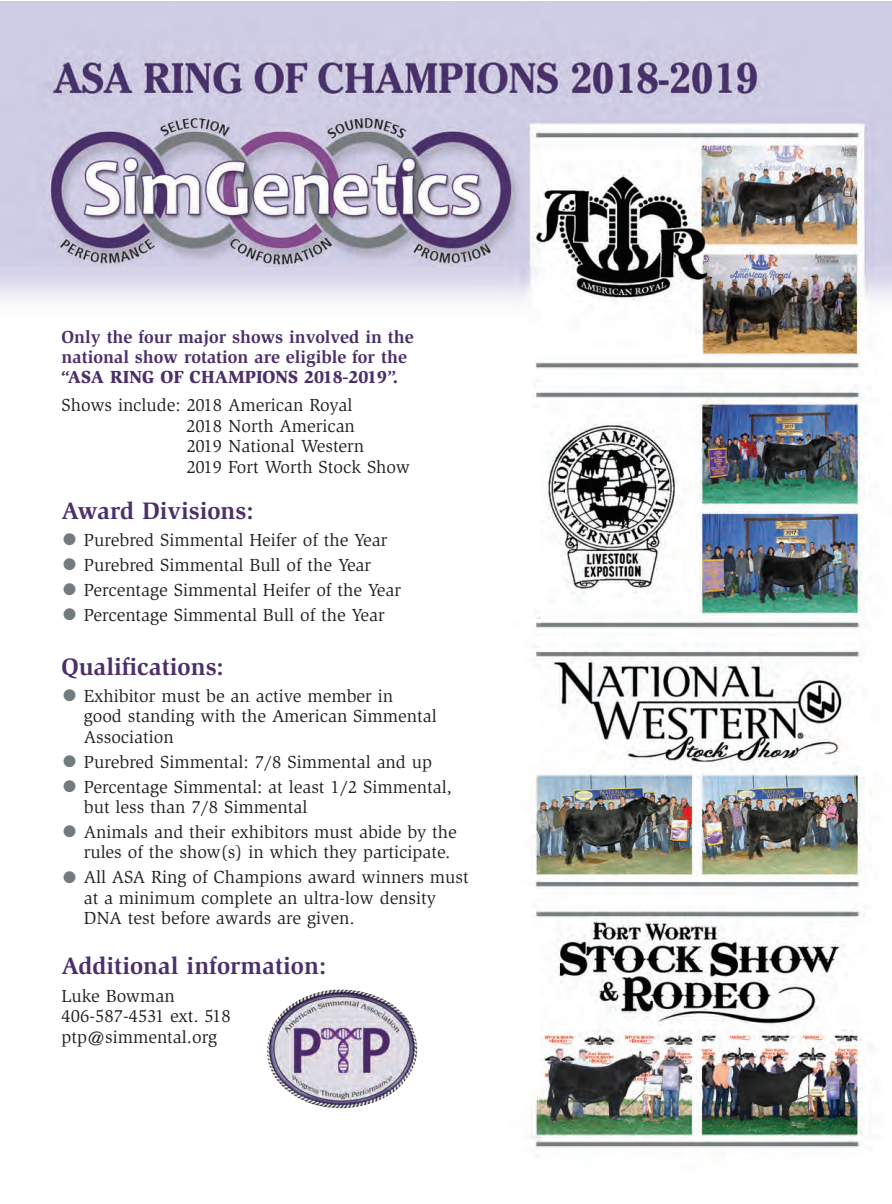
<style>
.page{position:relative;width:892px;height:1204px;background:#fff}
.page>*{position:absolute;margin:0;border:0;box-sizing:border-box;transform-origin:0 0}
.t1{font:700 24.45px "Slimbach";color:#4b306a}
.t2{font:18px/20.4px "Slimbach";color:#231f20}
.t3{font:700 18px/20.4px "Slimbach";color:#4b306a}
.t4{font:900 18px "Slimbach";color:#4b306a}
.s1{font-size:32.7px;color:#717b80}
</style>
<div class="page">
<img style="left:0;top:1px;width:891px;height:1149px">
<img style="left:267px;top:989px;width:148px;height:111px">
<p class="t3" style="left:62px;top:327px;width:354px">Only the four major shows involved in the national show rotation are eligible for the</p>
<p class="t4" style="left:62px;top:370px;width:338px">“ASA RING OF CHAMPIONS 2018-2019”.</p>
<p class="t2" style="left:187px;top:396px;width:225px;text-indent:-125px">Shows include: 2018 American Royal<br>2018 North American<br>2019 National Western<br>2019 Fort Worth Stock Show</p>
<h1 class="t1" style="left:62px;top:501px;width:194px">Award Divisions:</h1>
<p class="t2" style="left:62px;top:530px;width:327px"><span class="s1">•</span> Purebred Simmental Heifer of the Year</p>
<p class="t2" style="left:62px;top:555px;width:311px"><span class="s1">•</span> Purebred Simmental Bull of the Year</p>
<p class="t2" style="left:62px;top:580px;width:341px"><span class="s1">•</span> Percentage Simmental Heifer of the Year</p>
<p class="t2" style="left:62px;top:605px;width:325px"><span class="s1">•</span> Percentage Simmental Bull of the Year</p>
<h1 class="t1" style="left:62px;top:657px;width:164px">Qualifications:</h1>
<p class="t2" style="left:84px;top:686px;width:354px;text-indent:-22px"><span class="s1">•</span> Exhibitor must be an active member in<br>good standing with the American Simmental<br>Association</p>
<p class="t2" style="left:62px;top:752px;width:372px"><span class="s1">•</span> Purebred Simmental: 7/8 Simmental and up</p>
<p class="t2" style="left:84px;top:777px;width:370px;text-indent:-22px"><span class="s1">•</span> Percentage Simmental: at least 1/2 Simmental, but less than 7/8 Simmental</p>
<p class="t2" style="left:84px;top:822px;width:375px;text-indent:-22px"><span class="s1">•</span> Animals and their exhibitors must abide by the rules of the show(s) in which they participate.</p>
<p class="t2" style="left:84px;top:868px;width:387px;text-indent:-22px"><span class="s1">•</span> All ASA Ring of Champions award winners must at a minimum complete an ultra-low density<br>DNA test before awards are given.</p>
<h1 class="t1" style="left:62px;top:956px;width:266px">Additional information:</h1>
<p class="t2" style="left:62px;top:986px;width:171px">Luke Bowman<br>406-587-4531 ext. 518 ptp@simmental.org</p>
</div>
